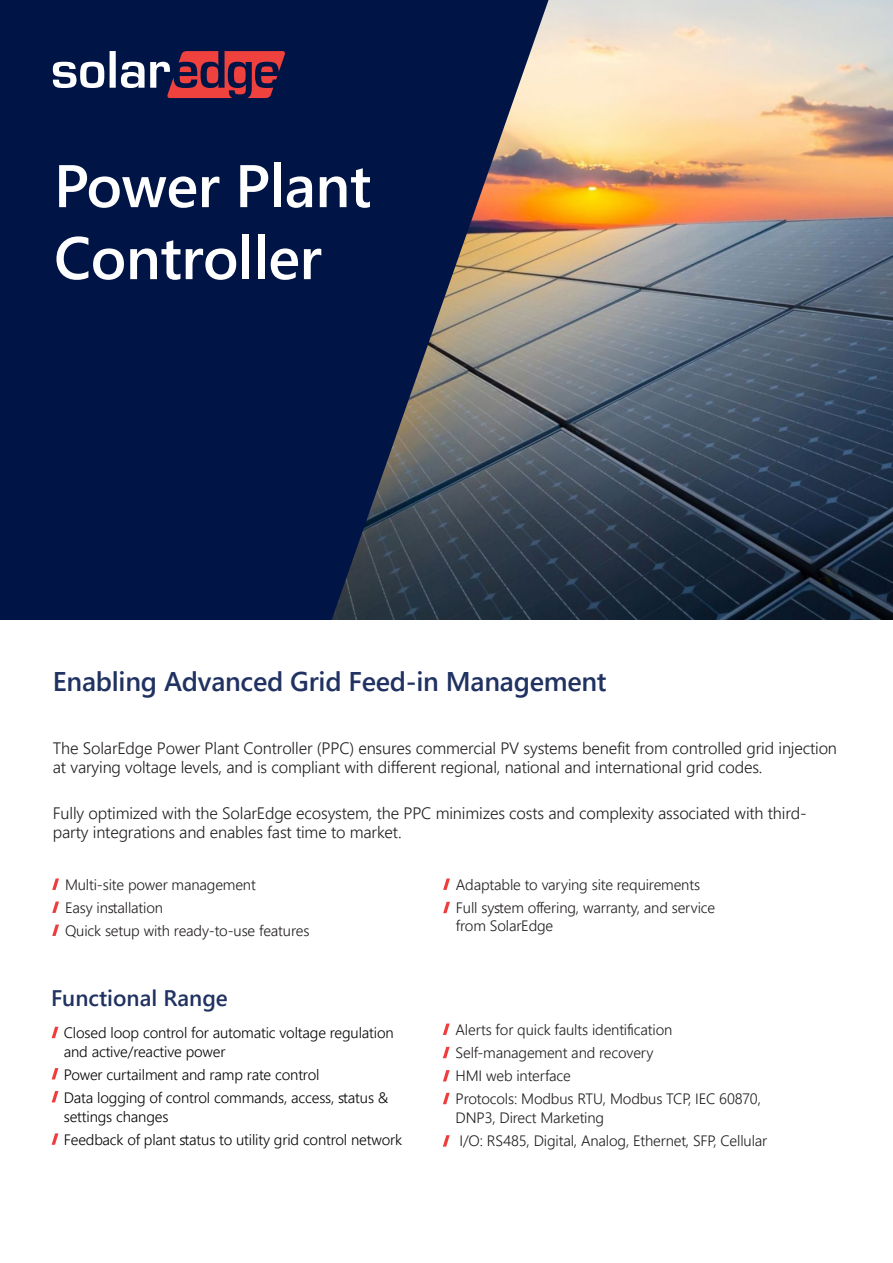
<style>
.page{position:relative;width:893px;height:1263px;background:#fff}
.page>*{position:absolute;margin:0;border:0;box-sizing:border-box;transform-origin:0 0}
.t1{font:600 60px/72px "Segoe UI";letter-spacing:-.01em;color:#fff}
.Text_mishne{font:600 27px "Segoe UI";letter-spacing:-.01em;color:#203261}
.Text_indent_small{font:600 22.5px "Segoe UI";color:#203261}
.Text_mishne-2{font:300 16.5px/18.8px "Segoe UI";letter-spacing:-.01em;color:#231f20}
.Text_indent_small-2{font:300 15px/18.8px "Segoe UI";letter-spacing:-.01em;color:#231f20}
.Text_indent_small-3{font:300 15px/18.8px "Segoe UI";letter-spacing:-.01em;color:#040503}
</style>
<div class="page">
<img style="left:548px;top:0;width:345px;height:620px">
<svg style="left:0;top:0;width:548px;height:620px;background:#18264d"></svg>
<svg style="left:53px;top:51px;width:233px;height:47px;background:#69435f"></svg>
<svg style="left:52px;top:878px;width:7px;height:12px"></svg>
<svg style="left:443px;top:878px;width:7px;height:12px"></svg>
<svg style="left:52px;top:901px;width:7px;height:12px"></svg>
<svg style="left:52px;top:924px;width:7px;height:12px"></svg>
<svg style="left:443px;top:902px;width:7px;height:11px"></svg>
<svg style="left:52px;top:1027px;width:6px;height:11px"></svg>
<svg style="left:52px;top:1068px;width:6px;height:11px"></svg>
<svg style="left:52px;top:1091px;width:6px;height:11px"></svg>
<svg style="left:52px;top:1133px;width:6px;height:12px"></svg>
<svg style="left:443px;top:1023px;width:7px;height:12px"></svg>
<svg style="left:443px;top:1070px;width:7px;height:11px"></svg>
<svg style="left:443px;top:1047px;width:7px;height:11px"></svg>
<svg style="left:443px;top:1093px;width:7px;height:11px"></svg>
<svg style="left:443px;top:1135px;width:7px;height:11px"></svg>
<p class="t1" style="left:54px;top:145px;width:319px">Power Plant<br>Controller</p>
<p class="Text_mishne" style="left:53px;top:656px;width:555px">Enabling Advanced Grid Feed-in Management</p>
<p class="Text_mishne-2" style="left:53px;top:737px;width:786px">The SolarEdge Power Plant Controller (PPC) ensures commercial PV systems benefit from controlled grid injection at varying voltage levels, and is compliant with different regional, national and international grid codes.</p>
<p class="Text_mishne-2" style="left:53px;top:802px;width:755px">Fully optimized with the SolarEdge ecosystem, the PPC minimizes costs and complexity associated with third&shy;party integrations and enables fast time to market.</p>
<p class="Text_indent_small-2" style="left:65px;top:873px;width:192px">Multi-site power management</p>
<p class="Text_indent_small-2" style="left:65px;top:896px;width:100px">Easy installation</p>
<p class="Text_indent_small-2" style="left:65px;top:919px;width:246px">Quick setup with ready-to-use features</p>
<p class="Text_indent_small" style="left:51px;top:977px;width:178px">Functional Range</p>
<p class="Text_indent_small-3" style="left:64px;top:1022px;width:332px">Closed loop control for automatic voltage regulation and active/reactive power</p>
<p class="Text_indent_small-3" style="left:64px;top:1064px;width:257px">Power curtailment and ramp rate control</p>
<p class="Text_indent_small-3" style="left:64px;top:1087px;width:326px">Data logging of control commands, access, status &amp; settings changes</p>
<p class="Text_indent_small-3" style="left:64px;top:1128px;width:340px">Feedback of plant status to utility grid control network</p>
<p class="Text_indent_small-2" style="left:456px;top:873px;width:246px">Adaptable to varying site requirements</p>
<p class="Text_indent_small-2" style="left:456px;top:896px;width:261px">Full system offering, warranty, and service from SolarEdge</p>
<p class="Text_indent_small-2" style="left:456px;top:1019px;width:218px">Alerts for quick faults identification</p>
<p class="Text_indent_small-2" style="left:456px;top:1042px;width:199px">Self-management and recovery</p>
<p class="Text_indent_small-2" style="left:456px;top:1065px;width:117px">HMI web interface</p>
<p class="Text_indent_small-2" style="left:456px;top:1088px;width:307px">Protocols: Modbus RTU, Modbus TCP, IEC 60870,<br>DNP3, Direct Marketing</p>
<p class="Text_indent_small-2" style="left:460px;top:1130px;width:309px">I/O: RS485, Digital, Analog, Ethernet, SFP, Cellular</p>
</div>
